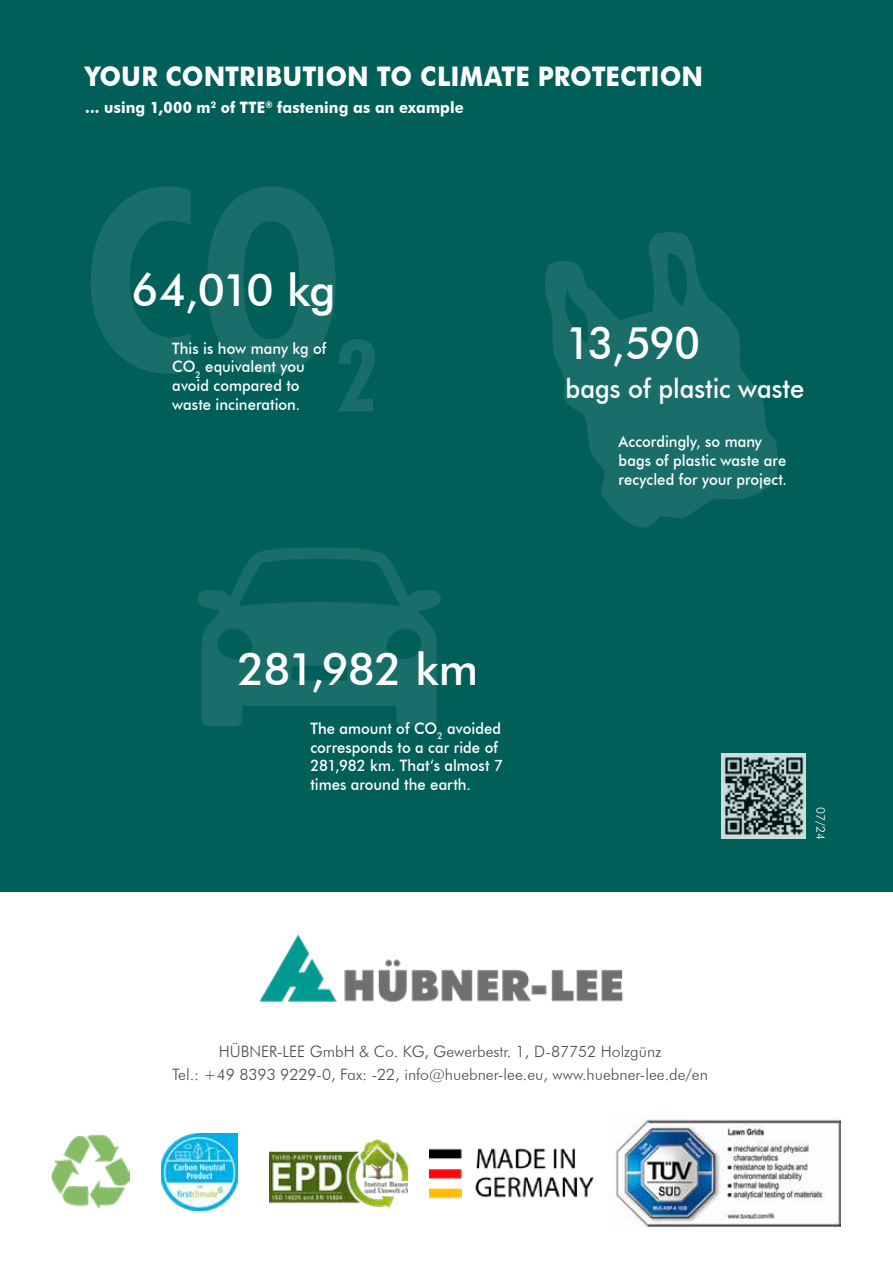
<style>
.page{position:relative;width:893px;height:1263px;background:#fff}
.page>*{position:absolute;margin:0;border:0;box-sizing:border-box;transform-origin:0 0}
.t1{font:500 45px "Futura BT";letter-spacing:-.03em;color:#fff}
.t2{font:500 45px "Futura BT";letter-spacing:-.03em;color:#fff;scale:.94 1}
.t3{font:700 27px "Futura BT";letter-spacing:.005em;color:#fff;scale:.94 1}
.t4{font:500 27px "Futura BT";letter-spacing:-.005em;color:#fff;scale:.94 1}
.t5{font:500 15.75px/18.9px "Futura BT";letter-spacing:.005em;color:#fff;scale:.94 1}
.t6{font:300 15.75px/23px "Futura BT";color:#4a4a49;text-align:center}
.t7{font:700 15.75px "Futura BT";letter-spacing:.01em;color:#fff;scale:.94 1}
.t8{font:300 12px "Futura BT";color:#fff}
</style>
<div class="page">
<div style="left:0;top:0;width:893px;height:891px;background:#015f5a"></div>
<svg style="left:91px;top:186px;width:100px;height:188px"></svg>
<svg style="left:207px;top:186px;width:168px;height:225px"></svg>
<svg style="left:545px;top:232px;width:233px;height:295px;fill:#196e6a"></svg>
<img style="left:198px;top:547px;width:243px;height:179px">
<img style="left:161px;top:1133px;width:77px;height:78px">
<img style="left:430px;top:1148px;width:164px;height:51px">
<img style="left:269px;top:1139px;width:139px;height:69px">
<img style="left:51px;top:1134px;width:79px;height:75px">
<img style="left:611px;top:1115px;width:229px;height:113px">
<img style="left:722px;top:754px;width:84px;height:84px">
<img style="left:259px;top:934px;width:364px;height:68px">
<h2 class="t3" style="left:85px;top:60px;width:659px">YOUR CONTRIBUTION TO CLIMATE PROTECTION</h2>
<p class="t7" style="left:85px;top:98px;width:404px">... using 1,000 m<sup>2</sup> of TTE<sup>®</sup> fastening as an example</p>
<h1 class="t1" style="left:132px;top:263px;width:205px">64,010 kg</h1>
<p class="t5" style="left:172px;top:338px;width:166px">This is how many kg of<br>CO<sub>2</sub> equivalent you avoid compared to waste incineration.</p>
<h1 class="t2" style="left:566px;top:316px;width:145px">13,590</h1>
<h2 class="t4" style="left:566px;top:372px;width:255px">bags of plastic waste</h2>
<p class="t5" style="left:619px;top:432px;width:181px">Accordingly, so many bags of plastic waste are recycled for your project.</p>
<h1 class="t1" style="left:238px;top:641px;width:242px">281,982 km</h1>
<p class="t5" style="left:310px;top:718px;width:206px">The amount of CO<sub>2</sub> avoided corresponds to a car ride of<br>281,982 km. That‘s almost 7 times around the earth.</p>
<p class="t8" style="left:828px;top:807px;width:34px;rotate:90deg">07/24</p>
<p class="t6" style="left:172px;top:1040px;width:537px">HÜBNER-LEE GmbH &amp; Co. KG, Gewerbestr. 1, D-87752 Holzgünz<br>Tel.: +49 8393 9229-0, Fax: -22, info@huebner-lee.eu, www.huebner-lee.de/en</p>
</div>
